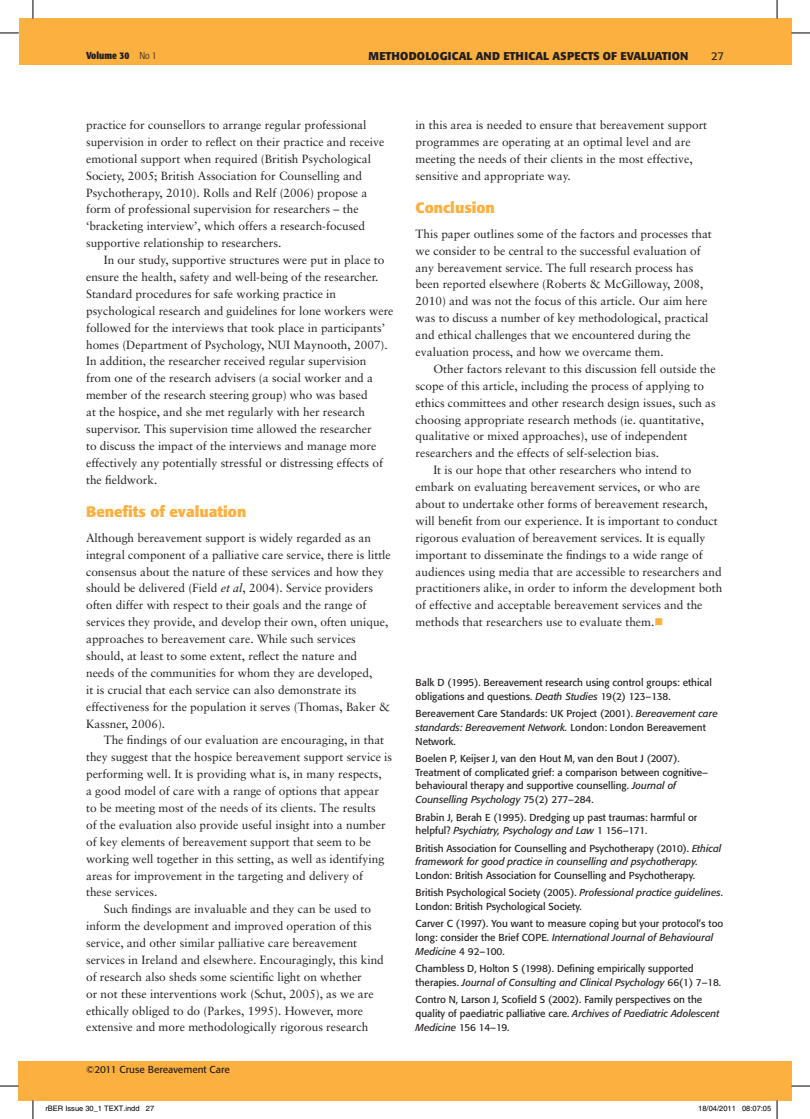
<style>
.page{position:relative;width:810px;height:1119px;background:#fff}
.page>*{position:absolute;margin:0;border:0;box-sizing:border-box;transform-origin:0 0}
.t1{font:700 15px "Formata";color:#fbb03f}
.t2{font:11.88px/16.9px "Sabon";color:#231f20}
.t3{font:700 11.25px "Formata";color:#231f20}
.t4{font:11.25px "Formata";color:#231f20}
.t5{font:10px/13.8px "Formata";color:#231f20}
.t6{font:italic 10px/13.8px "Formata";color:#231f20}
.t7{font:700 condensed 10px "Formata";color:#231f20}
.t8{font:7.5px "Helvetica";color:#000}
.s1{font-weight:300}
.s2{font-style:italic}
.s3{color:#fbb03f}
.s4{font-style:normal}
</style>
<div class="page">
<div style="left:33px;top:19px;width:758px;height:46px;background:#fbb03f"></div>
<div style="left:33px;top:1060px;width:758px;height:39px;background:#fbb03f"></div>
<div style="left:19px;top:19px;width:13px;height:46px;background:#fbb03f"></div>
<div style="left:19px;top:1060px;width:14px;height:39px;background:#fbb03f"></div>
<svg style="left:0;top:32px;width:19px;height:2px"></svg>
<svg style="left:791px;top:32px;width:19px;height:2px"></svg>
<svg style="left:0;top:1085px;width:19px;height:1px"></svg>
<svg style="left:791px;top:1085px;width:19px;height:1px"></svg>
<svg style="left:32px;top:0;width:2px;height:19px"></svg>
<svg style="left:32px;top:1099px;width:2px;height:19px"></svg>
<svg style="left:776px;top:0;width:2px;height:19px"></svg>
<svg style="left:742px;top:1099px;width:36px;height:19px"></svg>
<p class="t7" style="left:86px;top:49px;width:72px">Volume 30 <span class="s1">No 1</span></p>
<p class="t3" style="left:368px;top:49px;width:322px">METHODOLOGICAL AND ETHICAL ASPECTS OF EVALUATION</p>
<p class="t4" style="left:711px;top:49px;width:14px">27</p>
<p class="t2" style="left:86px;top:116px;width:300px">practice for counsellors to arrange regular professional supervision in order to reflect on their practice and receive emotional support when required (British Psychological Society, 2005; British Association for Counselling and Psychotherapy, 2010). Rolls and Relf (2006) propose a form of professional supervision for researchers – the ‘bracketing interview’, which offers a research-focused supportive relationship to researchers.</p>
<p class="t2" style="left:86px;top:251px;width:309px;text-indent:18px">In our study, supportive structures were put in place to ensure the health, safety and well-being of the researcher.<br>Standard procedures for safe working practice in psychological research and guidelines for lone workers were followed for the interviews that took place in participants’ homes (Department of Psychology, NUI Maynooth, 2007).<br>In addition, the researcher received regular supervision from one of the research advisers (a social worker and a member of the research steering group) who was based<br>at the hospice, and she met regularly with her research supervisor. This supervision time allowed the researcher<br>to discuss the impact of the interviews and manage more effectively any potentially stressful or distressing effects of the fieldwork.</p>
<p class="t1" style="left:86px;top:502px;width:162px">Benefits of evaluation</p>
<p class="t2" style="left:86px;top:529px;width:306px">Although bereavement support is widely regarded as an integral component of a palliative care service, there is little consensus about the nature of these services and how they should be delivered (Field <span class="s2">et al</span>, 2004). Service providers often differ with respect to their goals and the range of services they provide, and develop their own, often unique, approaches to bereavement care. While such services should, at least to some extent, reflect the nature and<br>needs of the communities for whom they are developed,<br>it is crucial that each service can also demonstrate its effectiveness for the population it serves (Thomas, Baker &amp; Kassner, 2006).</p>
<p class="t2" style="left:104px;top:731px;width:282px">The findings of our evaluation are encouraging, in that</p>
<p class="t2" style="left:86px;top:748px;width:308px">they suggest that the hospice bereavement support service is</p>
<p class="t2" style="left:86px;top:765px;width:297px">performing well. It is providing what is, in many respects,</p>
<p class="t2" style="left:86px;top:782px;width:294px">a good model of care with a range of options that appear</p>
<p class="t2" style="left:86px;top:799px;width:291px">to be meeting most of the needs of its clients. The results</p>
<p class="t2" style="left:86px;top:816px;width:301px">of the evaluation also provide useful insight into a number</p>
<p class="t2" style="left:86px;top:832px;width:286px">of key elements of bereavement support that seem to be</p>
<p class="t2" style="left:86px;top:849px;width:300px">working well together in this setting, as well as identifying</p>
<p class="t2" style="left:86px;top:866px;width:279px">areas for improvement in the targeting and delivery of</p>
<p class="t2" style="left:86px;top:883px;width:73px">these services.</p>
<p class="t2" style="left:104px;top:900px;width:269px">Such findings are invaluable and they can be used to</p>
<p class="t2" style="left:86px;top:917px;width:287px">inform the development and improved operation of this</p>
<p class="t2" style="left:86px;top:934px;width:273px">service, and other similar palliative care bereavement</p>
<p class="t2" style="left:86px;top:951px;width:299px">services in Ireland and elsewhere. Encouragingly, this kind</p>
<p class="t2" style="left:86px;top:967px;width:277px">of research also sheds some scientific light on whether</p>
<p class="t2" style="left:86px;top:984px;width:289px">or not these interventions work (Schut, 2005), as we are</p>
<p class="t2" style="left:86px;top:1001px;width:279px">ethically obliged to do (Parkes, 1995). However, more</p>
<p class="t2" style="left:86px;top:1018px;width:284px">extensive and more methodologically rigorous research</p>
<p class="t5" style="left:86px;top:1062px;width:145px">©2011 Cruse Bereavement Care</p>
<p class="t2" style="left:416px;top:116px;width:293px">in this area is needed to ensure that bereavement support programmes are operating at an optimal level and are meeting the needs of their clients in the most effective, sensitive and appropriate way.</p>
<p class="t1" style="left:416px;top:199px;width:81px">Conclusion</p>
<p class="t2" style="left:416px;top:225px;width:298px">This paper outlines some of the factors and processes that we consider to be central to the successful evaluation of any bereavement service. The full research process has been reported elsewhere (Roberts &amp; McGilloway, 2008, 2010) and was not the focus of this article. Our aim here was to discuss a number of key methodological, practical and ethical challenges that we encountered during the evaluation process, and how we overcame them.</p>
<p class="t2" style="left:433px;top:360px;width:284px">Other factors relevant to this discussion fell outside the</p>
<p class="t2" style="left:416px;top:377px;width:290px">scope of this article, including the process of applying to</p>
<p class="t2" style="left:416px;top:394px;width:302px">ethics committees and other research design issues, such as</p>
<p class="t2" style="left:416px;top:411px;width:290px">choosing appropriate research methods (ie. quantitative,</p>
<p class="t2" style="left:416px;top:427px;width:273px">qualitative or mixed approaches), use of independent</p>
<p class="t2" style="left:416px;top:444px;width:245px">researchers and the effects of self-selection bias.</p>
<p class="t2" style="left:433px;top:461px;width:259px">It is our hope that other researchers who intend to</p>
<p class="t2" style="left:416px;top:478px;width:286px">embark on evaluating bereavement services, or who are</p>
<p class="t2" style="left:416px;top:495px;width:294px">about to undertake other forms of bereavement research,</p>
<p class="t2" style="left:416px;top:512px;width:304px">will benefit from our experience. It is important to conduct</p>
<p class="t2" style="left:416px;top:529px;width:291px">rigorous evaluation of bereavement services. It is equally</p>
<p class="t2" style="left:416px;top:546px;width:289px">important to disseminate the findings to a wide range of</p>
<p class="t2" style="left:416px;top:562px;width:308px">audiences using media that are accessible to researchers and</p>
<p class="t2" style="left:416px;top:579px;width:308px">practitioners alike, in order to inform the development both</p>
<p class="t2" style="left:416px;top:596px;width:288px">of effective and acceptable bereavement services and the</p>
<p class="t2" style="left:416px;top:613px;width:249px">methods that researchers use to evaluate them.<span class="s3">■</span></p>
<p class="t5" style="left:416px;top:675px;width:298px">Balk D (1995). Bereavement research using control groups: ethical obligations and questions. <span class="s2">Death Studies</span> 19(2) 123–138.</p>
<p class="t5" style="left:416px;top:706px;width:304px">Bereavement Care Standards: UK Project (2001). <span class="s2">Bereavement care standards: Bereavement Network.</span> London: London Bereavement<br>Network.</p>
<p class="t5" style="left:416px;top:751px;width:294px">Boelen P, Keijser J, van den Hout M, van den Bout J (2007).<br>Treatment of complicated grief: a comparison between cognitive– behavioural therapy and supportive counselling. <span class="s2">Journal of Counselling Psychology</span> 75(2) 277–284.</p>
<p class="t5" style="left:416px;top:810px;width:283px">Brabin J, Berah E (1995). Dredging up past traumas: harmful or helpful? <span class="s2">Psychiatry, Psychology and Law</span> 1 156–171.</p>
<p class="t6" style="left:416px;top:841px;width:307px"><span class="s4">British Association for Counselling and Psychotherapy (2010).</span> Ethical framework for good practice in counselling and psychotherapy.</p>
<p class="t5" style="left:416px;top:866px;width:309px;line-height:17.2px">London: British Association for Counselling and Psychotherapy.<br>British Psychological Society (2005). <span class="s2">Professional practice guidelines</span>.</p>
<p class="t5" style="left:416px;top:897px;width:309px;line-height:17.2px">London: British Psychological Society.<br>Carver C (1997). You want to measure coping but your protocol’s too</p>
<p class="t6" style="left:416px;top:930px;width:299px"><span class="s4">long: consider the Brief COPE.</span> International Journal of Behavioural<br>Medicine <span class="s4">4 92–100.</span></p>
<p class="t5" style="left:416px;top:961px;width:307px">Chambless D, Holton S (1998). Defining empirically supported therapies. <span class="s2">Journal of Consulting and Clinical Psychology</span> 66(1) 7–18.</p>
<p class="t5" style="left:416px;top:992px;width:305px">Contro N, Larson J, Scofield S (2002). Family perspectives on the quality of paediatric palliative care. <span class="s2">Archives of Paediatric Adolescent<br>Medicine</span> 156 14–19.</p>
<p class="t8" style="left:45px;top:1104px;width:110px">rBER Issue 30_1 TEXT.indd 27</p>
<p class="t8" style="left:698px;top:1104px;width:74px">18/04/2011 08:07:05</p>
</div>
